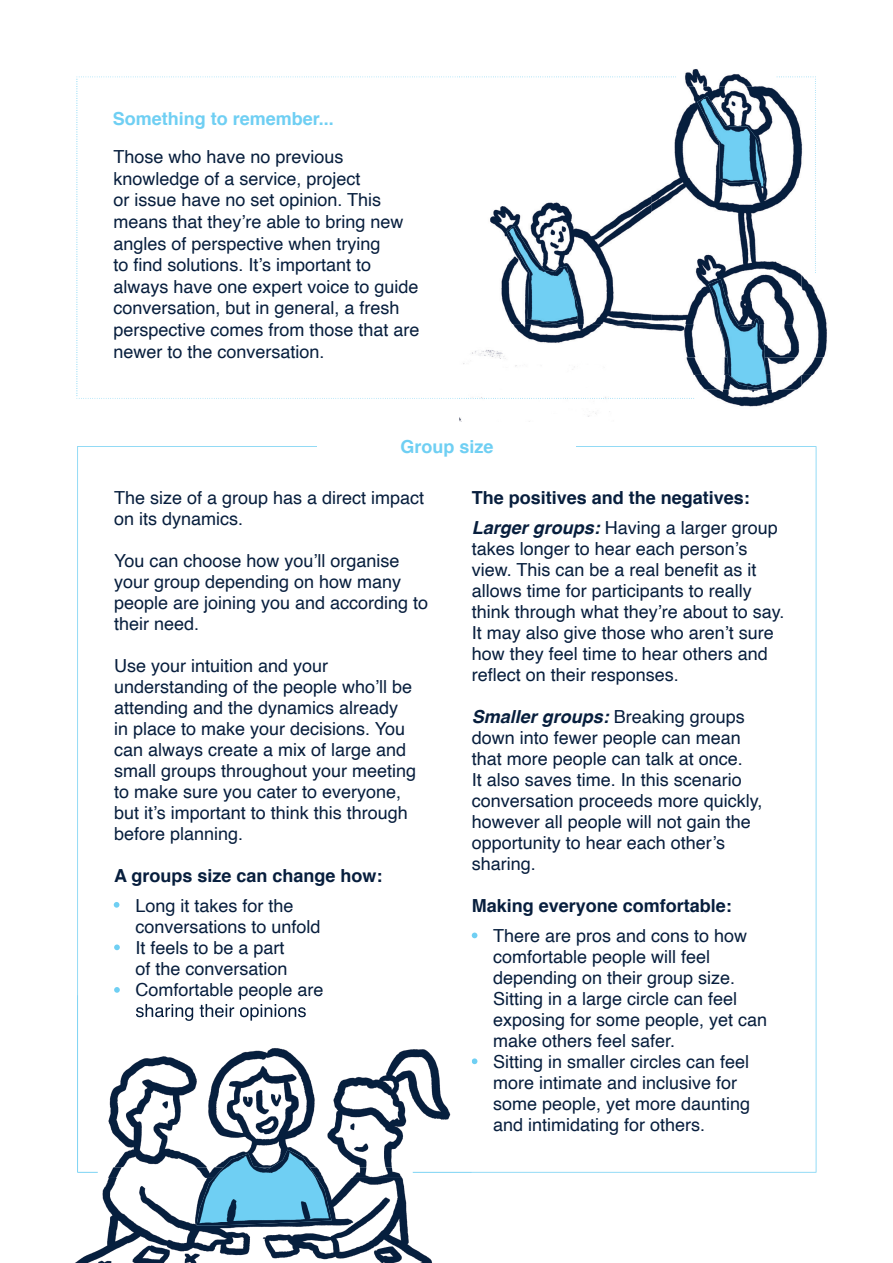
<style>
.page{position:relative;width:893px;height:1263px;background:#fff}
.page>*{position:absolute;margin:0;border:0;box-sizing:border-box;transform-origin:0 0}
.t1{font:18px/21px "Helvetica";color:#071e3d}
.t2{font:700 18px/29.5px "Helvetica";color:#071e3d}
.t3{font:700 18px "Helvetica";color:#6fcff3}
.s1{font-style:italic}
.s2{font-weight:400}
.s3{font-weight:700;font-style:italic}
</style>
<div class="page">
<svg style="left:114px;top:902px;width:5px;height:6px"></svg>
<svg style="left:114px;top:944px;width:6px;height:6px"></svg>
<svg style="left:114px;top:987px;width:6px;height:6px"></svg>
<svg style="left:472px;top:932px;width:5px;height:6px"></svg>
<svg style="left:472px;top:1058px;width:5px;height:6px"></svg>
<img style="left:75px;top:1172px;width:397px;height:91px">
<img style="left:77px;top:995px;width:395px;height:177px">
<img style="left:98px;top:1167px;width:314px;height:11px">
<img style="left:197px;top:1150px;width:135px;height:75px">
<svg style="left:77px;top:77px;width:739px;height:322px"></svg>
<img style="left:676px;top:69px;width:99px;height:18px">
<img style="left:694px;top:390px;width:107px;height:17px">
<img style="left:801px;top:273px;width:26px;height:126px">
<img style="left:677px;top:357px;width:150px;height:18px">
<img style="left:708px;top:279px;width:59px;height:109px">
<img style="left:507px;top:226px;width:71px;height:98px">
<img style="left:697px;top:96px;width:68px;height:91px">
<p class="t3" style="left:113px;top:104px;width:223px">Something to remember...</p>
<p class="t1" style="left:113px;top:147px;width:308px;line-height:21.6px">Those who have no previous knowledge of a service, project<br>or issue have no set opinion. This means that they’re able to bring new angles of perspective when trying<br>to find solutions. It’s important to always have one expert voice to guide conversation, but in general, a fresh perspective comes from those that are newer to the conversation.</p>
<p class="t3" style="left:400px;top:432px;width:95px">Group size</p>
<p class="t1" style="left:114px;top:488px;width:312px">The size of a group has a direct impact on its dynamics.</p>
<p class="t1" style="left:114px;top:551px;width:316px">You can choose how you’ll organise your group depending on how many people are joining you and according to their need.</p>
<p class="t1" style="left:114px;top:656px;width:304px">Use your intuition and your understanding of the people who’ll be attending and the dynamics already in place to make your decisions. You can always create a mix of large and small groups throughout your meeting to make sure you cater to everyone, but it’s important to think this through before planning.</p>
<p class="t2" style="left:114px;top:861px;width:270px">A groups size can change how:</p>
<p class="t1" style="left:135px;top:896px;width:190px">Long it takes for the conversations to unfold<br>It feels to be a part<br>of the conversation<br>Comfortable people are</p>
<p class="t2" style="left:472px;top:483px;width:308px">The positives and the negatives:<br><span class="s1">Larger groups:</span> <span class="s2">Having a larger group</span></p>
<p class="t1" style="left:472px;top:539px;width:314px">takes longer to hear each person’s view. This can be a real benefit as it allows time for participants to really think through what they’re about to say.<br>It may also give those who aren’t sure how they feel time to hear others and reflect on their responses.</p>
<p class="t1" style="left:472px;top:707px;width:292px"><span class="s3">Smaller groups:</span> Breaking groups down into fewer people can mean that more people can talk at once.<br>It also saves time. In this scenario conversation proceeds more quickly, however all people will not gain the opportunity to hear each other’s sharing.</p>
<p class="t2" style="left:472px;top:891px;width:262px">Making everyone comfortable:</p>
<p class="t1" style="left:493px;top:925px;width:276px">There are pros and cons to how comfortable people will feel depending on their group size.<br>Sitting in a large circle can feel exposing for some people, yet can make others feel safer.<br>Sitting in smaller circles can feel more intimate and inclusive for some people, yet more daunting and intimidating for others.</p>
</div>
